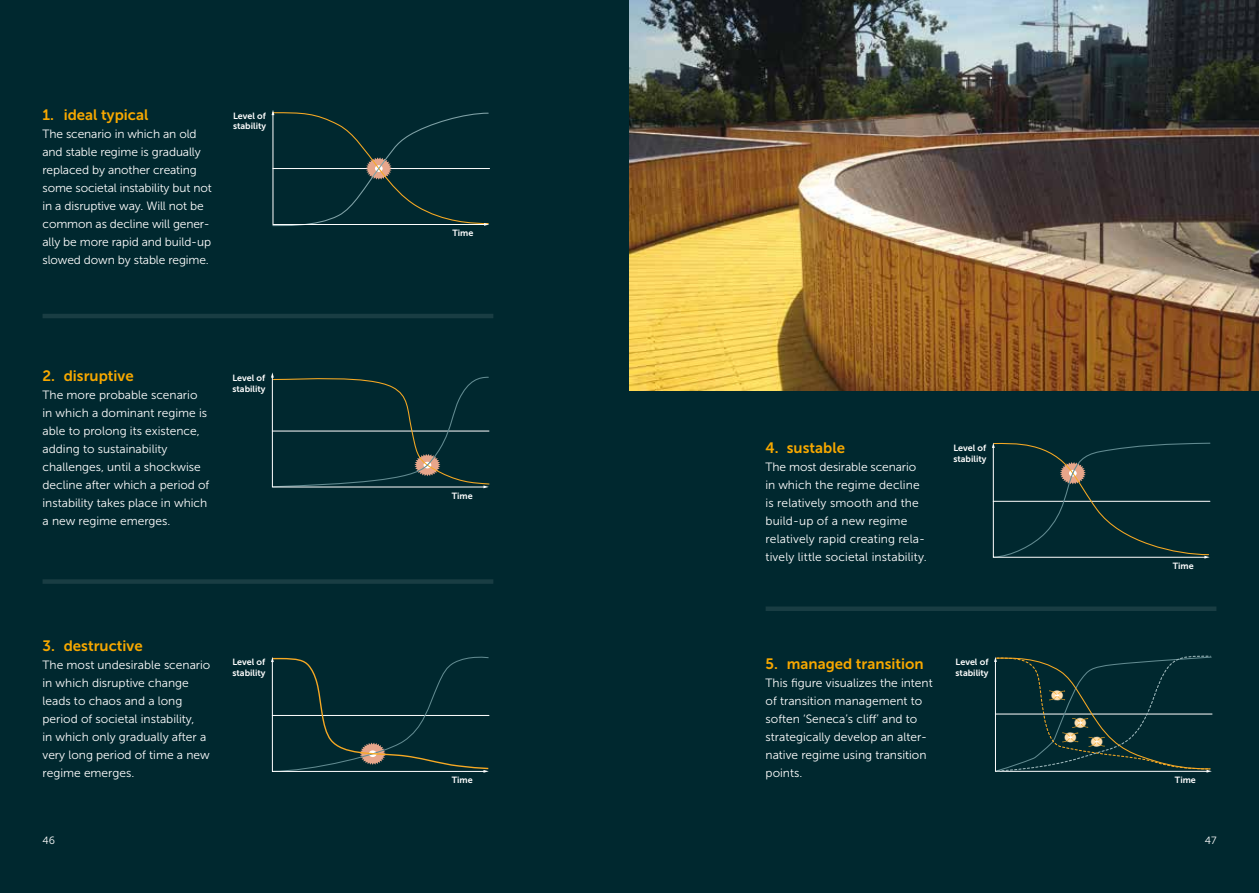
<style>
.page{position:relative;width:1259px;height:893px;background:#fff}
.page>*{position:absolute;margin:0;border:0;box-sizing:border-box;transform-origin:0 0}
.t1{font:15px "Museo Sans 700";color:#f7a800}
.t2{font:12px/18px "Museo Sans 300";color:#fff}
.t3{font:10.5px "Museo Sans 300";color:#fff}
.t4{font:9px/10.8px "Museo Sans 700";color:#fff}
</style>
<div class="page">
<div style="left:629px;top:0;width:630px;height:893px;background:#00282f"></div>
<div style="left:0;top:0;width:629px;height:893px;background:#00282f"></div>
<svg style="left:992px;top:442px;width:219px;height:117px"></svg>
<svg style="left:271px;top:110px;width:218px;height:117px"></svg>
<svg style="left:271px;top:372px;width:219px;height:116px"></svg>
<svg style="left:271px;top:656px;width:219px;height:117px"></svg>
<svg style="left:994px;top:655px;width:218px;height:118px"></svg>
<img style="left:629px;top:0;width:630px;height:390px">
<hr style="left:43px;top:314px;width:450px;height:4px;background:#193d43">
<div style="left:43px;top:579px;width:450px;height:5px;background:#193d43"></div>
<div style="left:765px;top:606px;width:451px;height:5px;background:#193d43"></div>
<p class="t1" style="left:43px;top:107px;width:107px">1. ideal typical</p>
<p class="t2" style="left:43px;top:125px;width:171px">The scenario in which an old and stable regime is gradually replaced by another creating some societal instability but not in a disruptive way. Will not be common as decline will gener&shy;ally be more rapid and build-up slowed down by stable regime.</p>
<p class="t4" style="left:233px;top:110px;width:35px">Level of stability</p>
<p class="t1" style="left:43px;top:368px;width:93px">2. disruptive</p>
<p class="t2" style="left:43px;top:386px;width:168px">The more probable scenario in which a dominant regime is able to prolong its existence, adding to sustainability challenges, until a shockwise decline after which a period of instability takes place in which a new regime emerges.</p>
<p class="t4" style="left:232px;top:372px;width:35px">Level of stability</p>
<p class="t1" style="left:43px;top:638px;width:102px">3. destructive</p>
<p class="t2" style="left:43px;top:656px;width:169px">The most undesirable scenario in which disruptive change leads to chaos and a long period of societal instability,<br>in which only gradually after a very long period of time a new regime emerges.</p>
<p class="t4" style="left:232px;top:657px;width:35px">Level of stability</p>
<p class="t4" style="left:452px;top:228px;width:22px">Time</p>
<p class="t4" style="left:452px;top:490px;width:22px">Time</p>
<p class="t4" style="left:452px;top:775px;width:22px">Time</p>
<p class="t1" style="left:765px;top:440px;width:81px">4. sustable</p>
<p class="t2" style="left:765px;top:458px;width:163px">The most desirable scenario in which the regime decline is relatively smooth and the build-up of a new regime relatively rapid creating rela&shy;tively little societal instability.</p>
<p class="t4" style="left:953px;top:443px;width:35px">Level of stability</p>
<p class="t1" style="left:765px;top:656px;width:160px">5. managed transition</p>
<p class="t2" style="left:765px;top:674px;width:169px">This figure visualizes the intent of transition management to soften ‘Seneca’s cliff’ and to strategically develop an alter&shy;native regime using transition points.</p>
<p class="t4" style="left:955px;top:657px;width:35px">Level of stability</p>
<p class="t4" style="left:1172px;top:561px;width:22px">Time</p>
<p class="t4" style="left:1175px;top:775px;width:22px">Time</p>
<p class="t3" style="left:43px;top:834px;width:14px">46</p>
<p class="t3" style="left:1204px;top:834px;width:13px">47</p>
</div>
